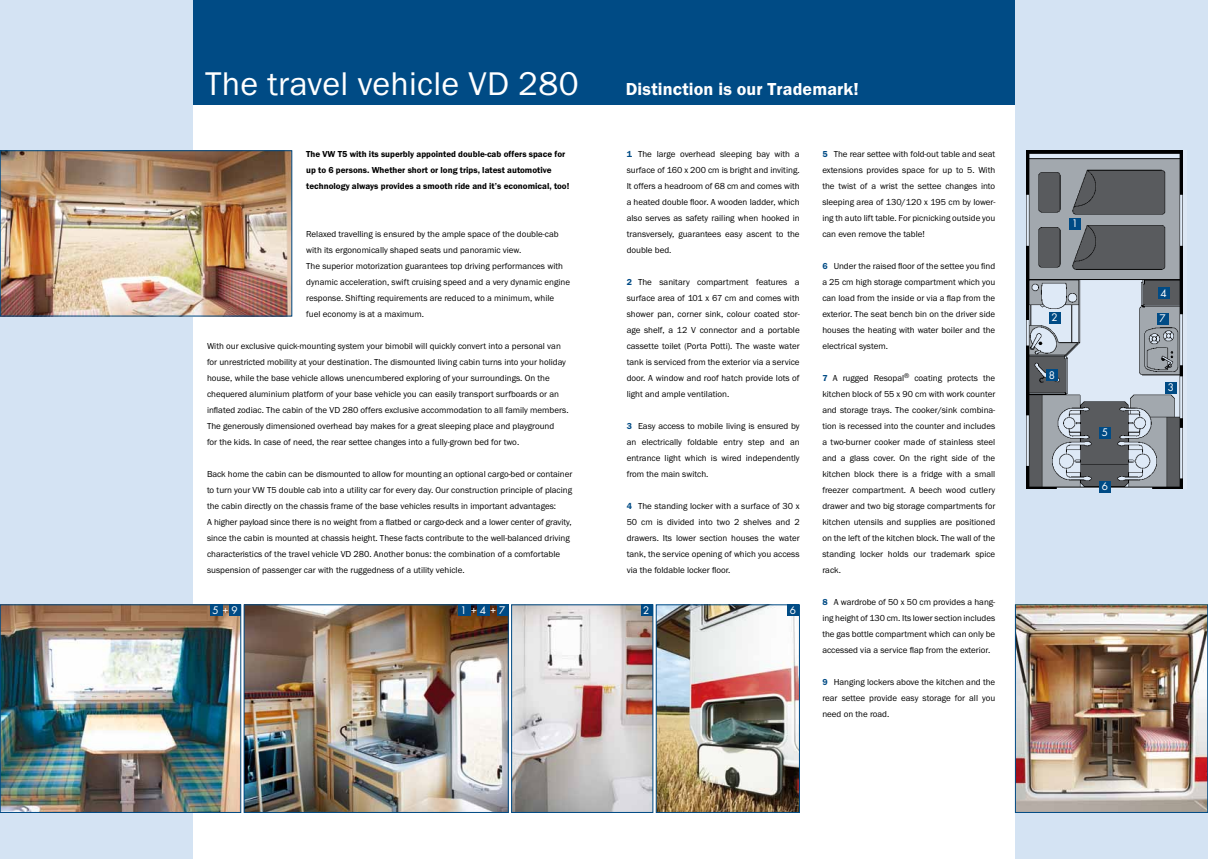
<style>
.page{position:relative;width:1208px;height:859px;background:#fff}
.page>*{position:absolute;margin:0;border:0;box-sizing:border-box;transform-origin:0 0}
.t1{font:34px "Franklin Gothic Itc T";letter-spacing:.01em;color:#fff}
.t2{font:600 18px "Franklin Gothic Itc T";letter-spacing:.01em;color:#fff}
.t3{font:10.1px "Futura";color:#fff}
.t4{font:9px/16px "Franklin Gothic Itc T";color:#000;text-align:justify}
.t5{font:600 9px/16px "Franklin Gothic Itc T";color:#000}
.s1{font-weight:600;color:#004b85}
.s2{font-size:10px}
</style>
<div class="page">
<img style="left:658px;top:607px;width:139px;height:204px">
<div style="left:656px;top:605px;width:143px;height:208px;border:1px solid #004b85"></div>
<img style="left:246px;top:607px;width:260px;height:204px">
<div style="left:244px;top:605px;width:264px;height:208px;border:1px solid #004b85"></div>
<div style="left:193px;top:0;width:822px;height:105px;background:#004b85"></div>
<div style="left:0;top:0;width:193px;height:859px;background:#d4e3f3"></div>
<div style="left:1015px;top:0;width:193px;height:859px;background:#d4e3f3"></div>
<img style="left:2px;top:152px;width:288px;height:162px">
<div style="left:0;top:150px;width:292px;height:166px;border:1px solid #004b85"></div>
<img style="left:1017px;top:607px;width:189px;height:204px">
<div style="left:1015px;top:605px;width:193px;height:208px;border:1px solid #004b85"></div>
<img style="left:2px;top:607px;width:237px;height:204px">
<div style="left:0;top:605px;width:241px;height:208px;border:1px solid #004b85"></div>
<img style="left:513px;top:607px;width:138px;height:204px">
<div style="left:511px;top:605px;width:142px;height:208px;border:1px solid #004b85"></div>
<div style="left:641px;top:605px;width:12px;height:11px;background:#004b85"></div>
<div style="left:229px;top:605px;width:12px;height:11px;background:#004b85"></div>
<div style="left:210px;top:605px;width:12px;height:11px;background:#004b85"></div>
<div style="left:496px;top:605px;width:12px;height:11px;background:#004b85"></div>
<div style="left:477px;top:605px;width:12px;height:11px;background:#004b85"></div>
<div style="left:458px;top:605px;width:12px;height:11px;background:#004b85"></div>
<div style="left:787px;top:605px;width:12px;height:11px;background:#004b85"></div>
<svg style="left:1182px;top:150px;width:1px;height:339px"></svg>
<img style="left:1026px;top:150px;width:156px;height:339px">
<div style="left:1069px;top:218px;width:12px;height:11px;background:#004b85"></div>
<div style="left:1048px;top:312px;width:12px;height:12px;background:#004b85"></div>
<div style="left:1165px;top:382px;width:12px;height:11px;background:#004b85"></div>
<div style="left:1157px;top:287px;width:12px;height:12px;background:#004b85"></div>
<div style="left:1099px;top:427px;width:11px;height:12px;background:#004b85"></div>
<div style="left:1156px;top:313px;width:12px;height:11px;background:#004b85"></div>
<div style="left:1046px;top:370px;width:12px;height:11px;background:#004b85"></div>
<div style="left:1099px;top:481px;width:11px;height:11px;background:#004b85"></div>
<h1 class="t1" style="left:205px;top:64px;width:375px">The travel vehicle VD 280</h1>
<h2 class="t2" style="left:626px;top:79px;width:235px">Distinction is our Trademark!</h2>
<p class="t5" style="left:306px;top:145px;width:265px">The VW T5 with its superbly appointed double-cab offers space for up to 6 persons. Whether short or long trips, latest automotive technology always provides a smooth ride and it’s economical, too!</p>
<p class="t4" style="left:306px;top:225px;width:265px;text-align:left">Relaxed travelling is ensured by the ample space of the double-cab with its ergonomically shaped seats und panoramic view.<br>The superior motorization guarantees top driving performances with dynamic acceleration, swift cruising speed and a very dynamic engine response. Shifting requirements are reduced to a minimum, while fuel economy is at a maximum.</p>
<p class="t4" style="left:207px;top:337px;width:363px;text-align:left">With our exclusive quick-mounting system your bimobil will quickly convert into a personal van for unrestricted mobility at your destination. The dismounted living cabin turns into your holiday house, while the base vehicle allows unencumbered exploring of your surroundings. On the chequered aluminium platform of your base vehicle you can easily transport surfboards or an inflated zodiac. The cabin of the VD 280 offers exclusive accommodation to all family members.<br>The generously dimensioned overhead bay makes for a great sleeping place and playground<br>for the kids. In case of need, the rear settee changes into a fully-grown bed for two.</p>
<p class="t4" style="left:207px;top:465px;width:367px;text-align:left">Back home the cabin can be dismounted to allow for mounting an optional cargo-bed or container to turn your VW T5 double cab into a utility car for every day. Our construction principle of placing the cabin directly on the chassis frame of the base vehicles results in important advantages:<br>A higher payload since there is no weight from a flatbed or cargo-deck and a lower center of gravity, since the cabin is mounted at chassis height. These facts contribute to the well-balanced driving characteristics of the travel vehicle VD 280. Another bonus: the combination of a comfortable suspension of passenger car with the ruggedness of a utility vehicle.</p>
<p class="t4" style="left:626px;top:145px;width:174px"><span class="s1">1</span> The large overhead sleeping bay with a surface of 160 x 200 cm is bright and inviting.<br>It offers a headroom of 68 cm and comes with a heated double floor. A wooden ladder, which also serves as safety railing when hooked in transversely, guarantees easy ascent to the double bed.</p>
<p class="t4" style="left:626px;top:273px;width:174px"><span class="s1">2</span> The sanitary compartment features a surface area of 101 x 67 cm and comes with shower pan, corner sink, colour coated stor&shy;age shelf, a 12 V connector and a portable cassette toilet (Porta Potti). The waste water tank is serviced from the exterior via a service door. A window and roof hatch provide lots of light and ample ventilation.</p>
<p class="t4" style="left:626px;top:417px;width:174px"><span class="s1">3</span> Easy access to mobile living is ensured by an electrically foldable entry step and an entrance light which is wired independently from the main switch.</p>
<p class="t4" style="left:626px;top:497px;width:174px"><span class="s1">4</span> The standing locker with a surface of 30 x 50 cm is divided into two 2 shelves and 2 drawers. Its lower section houses the water tank, the service opening of which you access via the foldable locker floor.</p>
<p class="t3" style="left:212px;top:603px;width:27px">5<span class="s2">+</span>9</p>
<p class="t3" style="left:460px;top:603px;width:46px">1<span class="s2">+</span>4<span class="s2">+</span>7</p>
<p class="t3" style="left:643px;top:603px;width:8px">2</p>
<p class="t3" style="left:790px;top:603px;width:8px">6</p>
<p class="t4" style="left:822px;top:145px;width:174px"><span class="s1">5</span> The rear settee with fold-out table and seat extensions provides space for up to 5. With the twist of a wrist the settee changes into sleeping area of 130/120 x 195 cm by lower&shy;ing th auto lift table. For picnicking outside you can even remove the table!</p>
<p class="t4" style="left:822px;top:257px;width:174px"><span class="s1">6</span> Under the raised floor of the settee you find a 25 cm high storage compartment which you can load from the inside or via a flap from the exterior. The seat bench bin on the driver side houses the heating with water boiler and the electrical system.</p>
<p class="t4" style="left:822px;top:369px;width:174px"><span class="s1">7</span> A rugged Resopal<sup>®</sup> coating protects the kitchen block of 55 x 90 cm with work counter and storage trays. The cooker/sink combina&shy;tion is recessed into the counter and includes a two-burner cooker made of stainless steel and a glass cover. On the right side of the kitchen block there is a fridge with a small freezer compartment. A beech wood cutlery drawer and two big storage compartments for kitchen utensils and supplies are positioned on the left of the kitchen block. The wall of the standing locker holds our trademark spice rack.</p>
<p class="t4" style="left:822px;top:593px;width:174px"><span class="s1">8</span> A wardrobe of 50 x 50 cm provides a hang&shy;ing height of 130 cm. Its lower section includes the gas bottle compartment which can only be accessed via a service flap from the exterior.</p>
<p class="t4" style="left:822px;top:673px;width:174px"><span class="s1">9</span> Hanging lockers above the kitchen and the rear settee provide easy storage for all you need on the road.</p>
<p class="t3" style="left:1072px;top:216px;width:8px">1</p>
<p class="t3" style="left:1051px;top:311px;width:8px">2</p>
<p class="t3" style="left:1048px;top:368px;width:8px">8</p>
<p class="t3" style="left:1101px;top:425px;width:8px">5</p>
<p class="t3" style="left:1102px;top:479px;width:8px">6</p>
<p class="t3" style="left:1160px;top:286px;width:8px">4</p>
<p class="t3" style="left:1159px;top:311px;width:8px">7</p>
<p class="t3" style="left:1167px;top:380px;width:8px">3</p>
</div>
